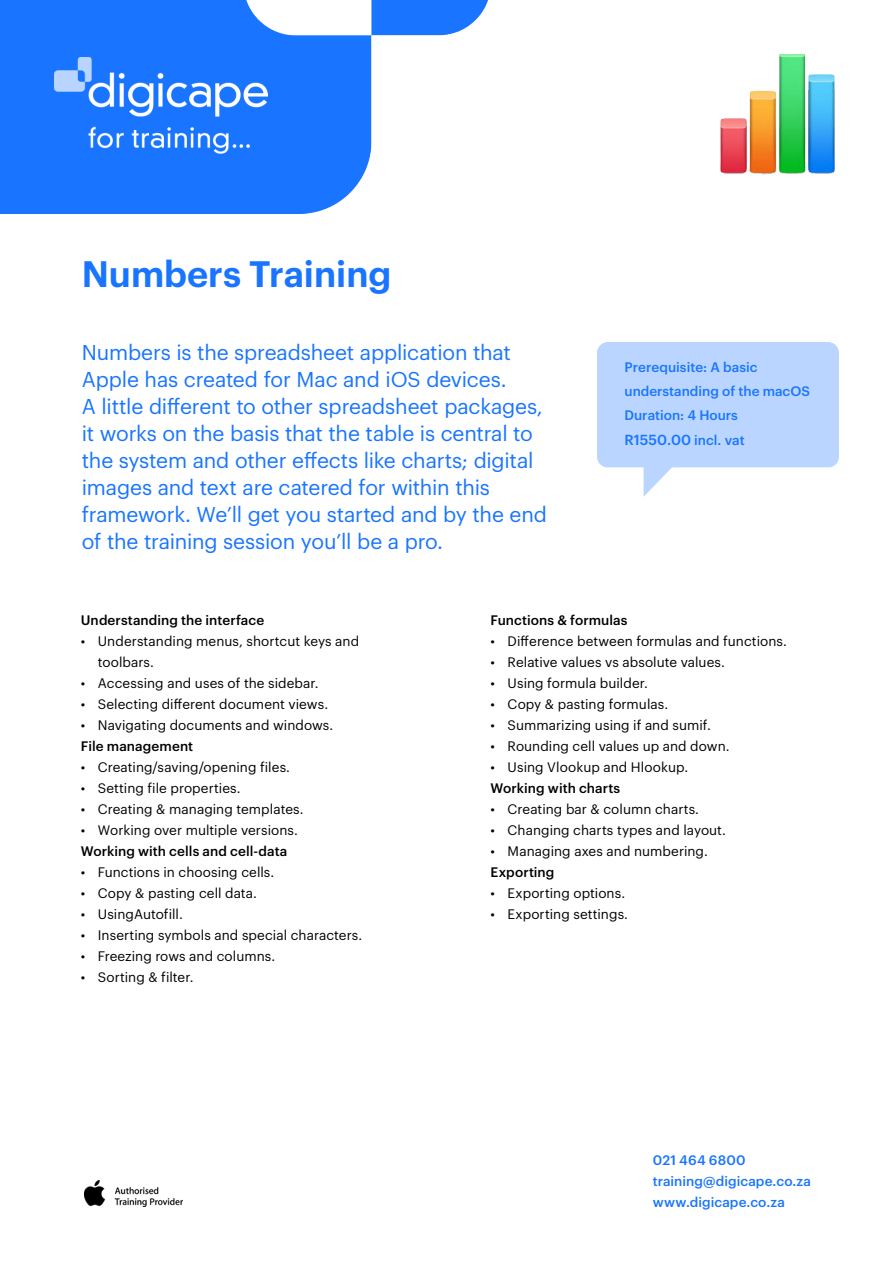
<style>
.page{position:relative;width:893px;height:1263px;background:#fff}
.page>*{position:absolute;margin:0;border:0;box-sizing:border-box;transform-origin:0 0}
.t1{font:600 36px "Graphik";color:#1975ff}
.t2{font:21px/27px "Graphik";letter-spacing:-.01em;color:#1975ff}
.t3{font:500 14.25px "Graphik";color:#1975ff}
.t4{font:13.5px/21px "Graphik";letter-spacing:.005em;color:#000}
.t5{font:500 13.5px "Graphik";letter-spacing:.005em;color:#000}
.t6{font:500 13.5px/23.9px "Graphik";letter-spacing:.005em;color:#1975ff}
.s1{font-size:13.5px}
</style>
<div class="page">
<img style="left:0;top:0;width:488px;height:213px">
<img style="left:54px;top:57px;width:213px;height:97px">
<img style="left:84px;top:1180px;width:98px;height:27px">
<img style="left:720px;top:54px;width:115px;height:121px">
<p class="t1" style="left:82px;top:246px;width:311px">Numbers Training</p>
<p class="t2" style="left:82px;top:337px;width:431px">Numbers is the spreadsheet application that<br>Apple has created for Mac and iOS devices.</p>
<p class="t2" style="left:82px;top:391px;width:467px">A little different to other spreadsheet packages, it works on the basis that the table is central to the system and other effects like charts; digital images and text are catered for within this framework. We’ll get you started and by the end of the training session you’ll be a pro.</p>
<p class="t6" style="left:624px;top:354px;width:187px">Prerequisite: A basic understanding of the macOS<br>Duration: 4 Hours</p>
<p class="t3" style="left:624px;top:429px;width:122px">R1550.00 <span class="s1">incl. vat</span></p>
<p class="t5" style="left:81px;top:610px;width:185px">Understanding the interface</p>
<p class="t4" style="left:98px;top:630px;width:263px;text-indent:-17px">• Understanding menus, shortcut keys and toolbars.</p>
<p class="t4" style="left:81px;top:672px;width:239px">• Accessing and uses of the sidebar.</p>
<p class="t4" style="left:81px;top:693px;width:249px">• Selecting different document views.</p>
<p class="t4" style="left:81px;top:714px;width:254px">• Navigating documents and windows.</p>
<p class="t5" style="left:81px;top:736px;width:114px">File management</p>
<p class="t4" style="left:81px;top:756px;width:211px">• Creating/saving/opening files.</p>
<p class="t4" style="left:81px;top:777px;width:161px">• Setting file properties.</p>
<p class="t4" style="left:81px;top:798px;width:224px">• Creating &amp; managing templates.</p>
<p class="t4" style="left:81px;top:819px;width:219px">• Working over multiple versions.</p>
<p class="t5" style="left:81px;top:841px;width:208px">Working with cells and cell-data</p>
<p class="t4" style="left:81px;top:861px;width:195px">• Functions in choosing cells.</p>
<p class="t4" style="left:81px;top:882px;width:178px">• Copy &amp; pasting cell data.</p>
<p class="t4" style="left:81px;top:903px;width:104px">• UsingAutofill.</p>
<p class="t4" style="left:81px;top:924px;width:283px">• Inserting symbols and special characters.</p>
<p class="t4" style="left:81px;top:945px;width:196px">• Freezing rows and columns.</p>
<p class="t4" style="left:81px;top:966px;width:114px">• Sorting &amp; filter.</p>
<p class="t5" style="left:491px;top:610px;width:138px">Functions &amp; formulas</p>
<p class="t4" style="left:491px;top:630px;width:298px">• Difference between formulas and functions.</p>
<p class="t4" style="left:491px;top:651px;width:236px">• Relative values vs absolute values.</p>
<p class="t4" style="left:491px;top:672px;width:159px">• Using formula builder.</p>
<p class="t4" style="left:491px;top:693px;width:179px">• Copy &amp; pasting formulas.</p>
<p class="t4" style="left:491px;top:714px;width:222px">• Summarizing using if and sumif.</p>
<p class="t4" style="left:491px;top:735px;width:241px">• Rounding cell values up and down.</p>
<p class="t4" style="left:491px;top:756px;width:199px">• Using Vlookup and Hlookup.</p>
<p class="t5" style="left:491px;top:778px;width:131px">Working with charts</p>
<p class="t4" style="left:491px;top:798px;width:210px">• Creating bar &amp; column charts.</p>
<p class="t4" style="left:491px;top:819px;width:237px">• Changing charts types and layout.</p>
<p class="t4" style="left:491px;top:840px;width:219px">• Managing axes and numbering.</p>
<p class="t5" style="left:491px;top:862px;width:65px">Exporting</p>
<p class="t4" style="left:491px;top:882px;width:136px">• Exporting options.</p>
<p class="t4" style="left:491px;top:903px;width:139px">• Exporting settings.</p>
<p class="t6" style="left:653px;top:1147px;width:94px">021 464 6800</p>
<p class="t6" style="left:653px;top:1168px;width:160px">training@digicape.co.za</p>
<p class="t6" style="left:653px;top:1189px;width:134px">www.digicape.co.za</p>
</div>
